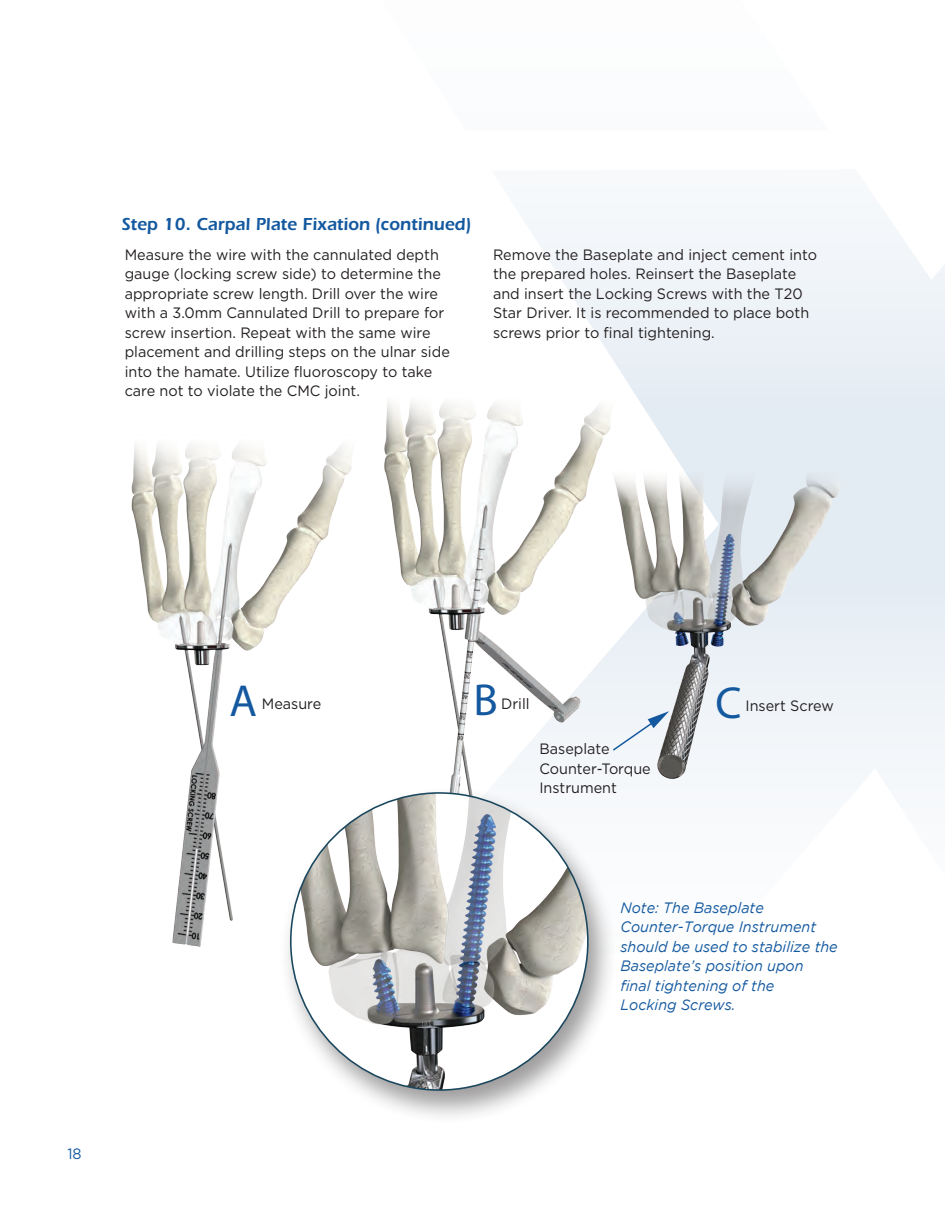
<style>
.page{position:relative;width:945px;height:1215px;background:#fff}
.page>*{position:absolute;margin:0;border:0;box-sizing:border-box;transform-origin:0 0}
.Paragraph_Style_1{font:45px "Myriad";color:#14599f}
.t1{font:600 18px "Itc Eras";color:#14599f}
.t2{font:15px/19.5px "Gotham";color:#231f20;scale:.96 1}
.t3{font:italic 15px/19.5px "Gotham";color:#14599f;scale:.96 1}
.t4{font:15px "Gotham";color:#14599f;scale:.96 1}
</style>
<div class="page">
<div style="left:647px;top:412px;width:298px;height:167px;background:#e3ebf3"></div>
<svg style="left:524px;top:219px;width:421px;height:193px;fill:#eff3f8"></svg>
<svg style="left:848px;top:579px;width:97px;height:195px;fill:#edf2f7"></svg>
<img style="left:624px;top:464px;width:224px;height:316px">
<img style="left:131px;top:445px;width:221px;height:502px">
<img style="left:384px;top:394px;width:240px;height:392px">
<svg style="left:611px;top:711px;width:58px;height:41px"></svg>
<div style="left:279px;top:786px;width:338px;height:339px;background:#231f20;opacity:.44"></div>
<img style="left:291px;top:793px;width:297px;height:297px;border-radius:149px">
<p class="t1" style="left:122px;top:213px;width:352px">Step 10. Carpal Plate Fixation (continued)</p>
<p class="t2" style="left:125px;top:244px;width:340px">Measure the wire with the cannulated depth gauge (locking screw side) to determine the appropriate screw length. Drill over the wire with a 3.0mm Cannulated Drill to prepare for screw insertion. Repeat with the same wire placement and drilling steps on the ulnar side into the hamate. Utilize fluoroscopy to take care not to violate the CMC joint.</p>
<p class="t2" style="left:493px;top:244px;width:339px">Remove the Baseplate and inject cement into the prepared holes. Reinsert the Baseplate and insert the Locking Screws with the T20<br>Star Driver. It is recommended to place both screws prior to final tightening.</p>
<p class="Paragraph_Style_1" style="left:230px;top:678px;width:29px">A</p>
<p class="t2" style="left:262px;top:693px;width:63px">Measure</p>
<p class="t4" style="left:68px;top:1145px;width:16px">18</p>
<p class="Paragraph_Style_1" style="left:474px;top:677px;width:26px">B</p>
<p class="t2" style="left:501px;top:693px;width:31px">Drill</p>
<p class="Paragraph_Style_1" style="left:716px;top:681px;width:28px">C</p>
<p class="t2" style="left:746px;top:695px;width:93px">Insert Screw</p>
<p class="t2" style="left:539px;top:739px;width:117px">Baseplate<br>Counter-Torque<br>Instrument</p>
<p class="t3" style="left:620px;top:898px;width:228px">Note: The Baseplate<br>Counter-Torque Instrument should be used to stabilize the<br>Baseplate’s position upon<br>final tightening of the<br>Locking Screws.</p>
</div>
